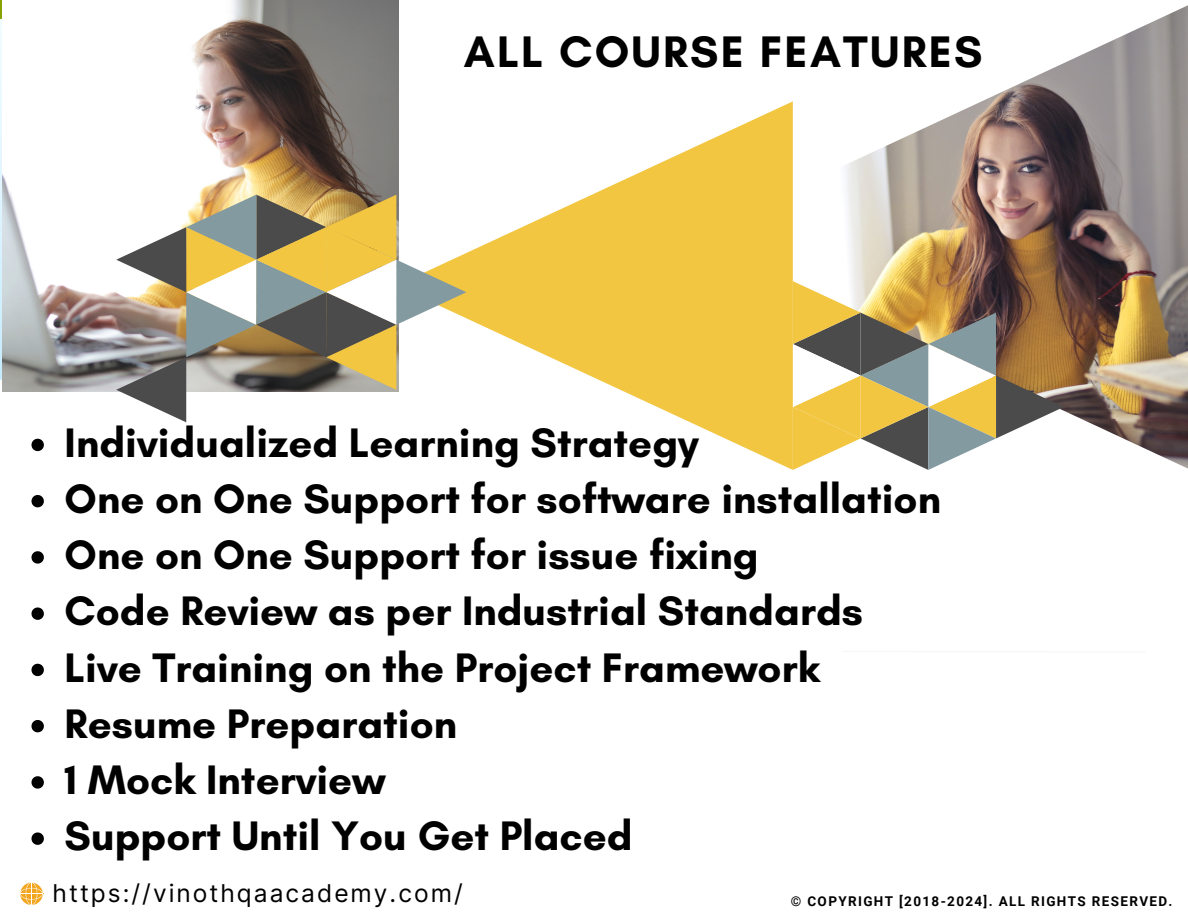
<style>
.page{position:relative;width:1188px;height:918px;background:#fff}
.page>*{position:absolute;margin:0;border:0;box-sizing:border-box;transform-origin:0 0}
.t1{font:700 45px "Glacial Indifference";letter-spacing:.05em;color:#000}
.t2{font:700 42px "Glacial Indifference";color:#000}
.t3{font:24.6px "Inter";letter-spacing:.085em;color:#000}
.t4{font:700 13.5px "Roboto";letter-spacing:.1em;color:#000}
</style>
<div class="page">
<img style="left:845px;top:5px;width:343px;height:464px">
<svg style="left:466px;top:101px;width:327px;height:369px;fill:#f2c641"></svg>
<svg style="left:793px;top:281px;width:271px;height:189px"></svg>
<img style="left:3px;top:0;width:396px;height:392px">
<svg style="left:116px;top:195px;width:350px;height:227px"></svg>
<svg style="left:31px;top:439px;width:13px;height:12px"></svg>
<svg style="left:31px;top:495px;width:13px;height:12px"></svg>
<svg style="left:31px;top:551px;width:13px;height:13px"></svg>
<svg style="left:31px;top:607px;width:13px;height:13px"></svg>
<svg style="left:31px;top:664px;width:13px;height:12px"></svg>
<svg style="left:31px;top:720px;width:13px;height:12px"></svg>
<svg style="left:31px;top:776px;width:13px;height:13px"></svg>
<svg style="left:31px;top:832px;width:13px;height:13px"></svg>
<svg style="left:20px;top:882px;width:23px;height:23px"></svg>
<p class="t1" style="left:464px;top:24px;width:520px">ALL COURSE FEATURES</p>
<p class="t2" style="left:65px;top:417px;width:636px">Individualized Learning Strategy</p>
<p class="t2" style="left:65px;top:473px;width:878px">One on One Support for software installation</p>
<p class="t2" style="left:65px;top:529px;width:696px">One on One Support for issue fixing</p>
<p class="t2" style="left:65px;top:586px;width:800px">Code Review as per Industrial Standards</p>
<p class="t2" style="left:65px;top:642px;width:757px">Live Training on the Project Framework</p>
<p class="t2" style="left:65px;top:698px;width:394px">Resume Preparation</p>
<p class="t2" style="left:65px;top:754px;width:322px">1 Mock Interview</p>
<p class="t2" style="left:65px;top:811px;width:570px">Support Until You Get Placed</p>
<p class="t3" style="left:53px;top:878px;width:412px">https://vinothqaacademy.com/</p>
<p class="t4" style="left:791px;top:893px;width:383px">© COPYRIGHT [2018-2024]. ALL RIGHTS RESERVED.</p>
</div>
